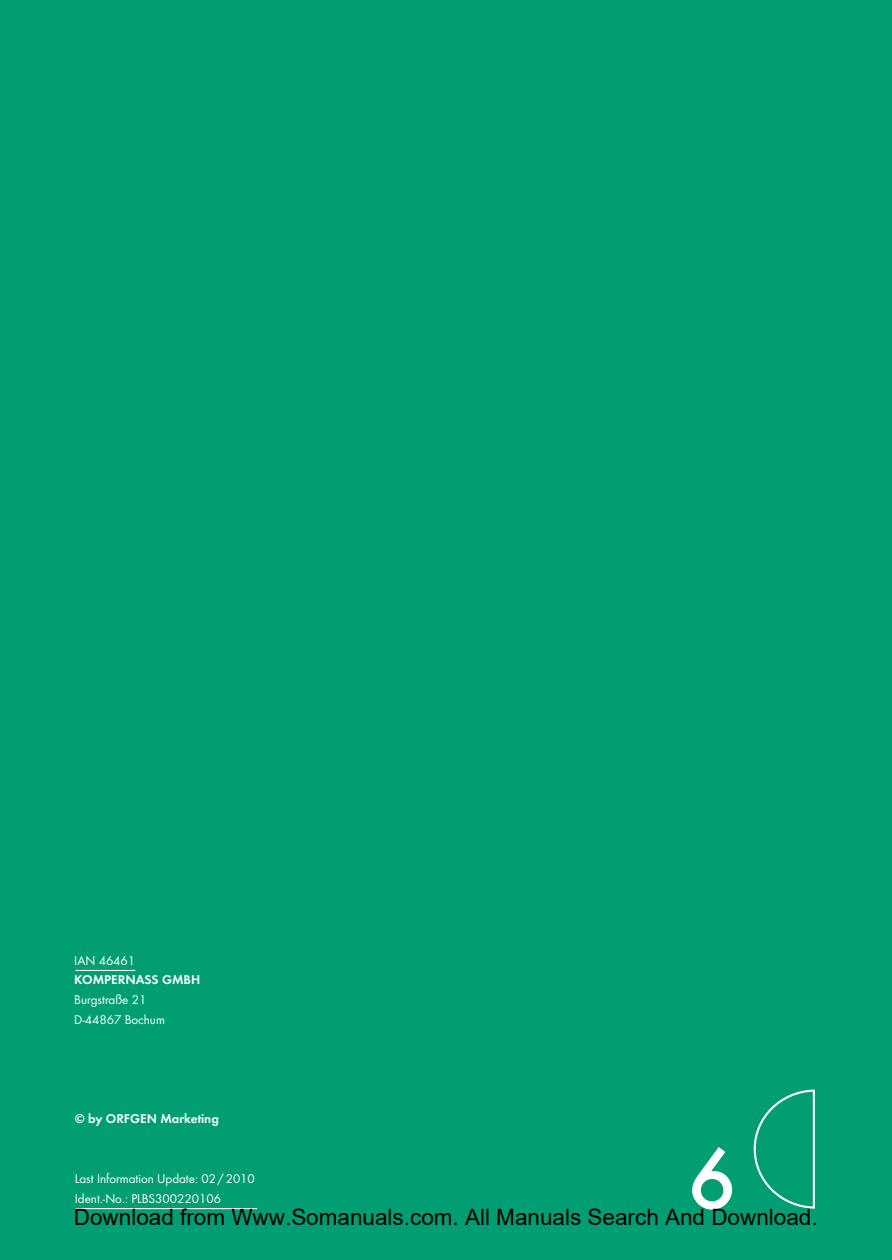
<style>
.page{position:relative;width:892px;height:1260px;background:#fff}
.page>*{position:absolute;margin:0;border:0;box-sizing:border-box;transform-origin:0 0}
.t1{font:500 89.4px "Futura";color:#fff}
.t2{font:22.5px "Arial";color:#000}
.t3{font:13.2px/19.8px "Futura Boo";color:#fff}
.t4{font:13.2px "Futura Dem";color:#fff}
</style>
<div class="page">
<img style="left:891px;top:121px;width:1px;height:757px">
<div style="left:880px;top:0;width:12px;height:121px;background:#009e72"></div>
<div style="left:0;top:0;width:891px;height:1259px;background:#009e72"></div>
<hr style="left:75px;top:969px;width:60px;height:1px;background:#fff">
<hr style="left:75px;top:1207px;width:182px;height:1px;background:#fff">
<svg style="left:753px;top:1089px;width:62px;height:120px"></svg>
<p class="t3" style="left:74px;top:950px;width:62px">IAN 46461</p>
<p class="t4" style="left:74px;top:972px;width:127px">KOMPERNASS GMBH</p>
<p class="t3" style="left:74px;top:990px;width:92px">Burgstraße 21<br>D-44867 Bochum</p>
<p class="t4" style="left:75px;top:1110px;width:145px">© by ORFGEN Marketing</p>
<h1 class="t1" style="left:687px;top:1125px;width:52px">6</h1>
<p class="t3" style="left:75px;top:1169px;width:182px">Last Information Update: 02 / 2010</p>
<h2 class="t2" style="left:74px;top:1204px;width:745px">Download from Www.Somanuals.com. All Manuals Search And Download.</h2>
<p class="t3" style="left:75px;top:1188px;width:148px">Ident.-No.: PLBS300220106</p>
</div>
